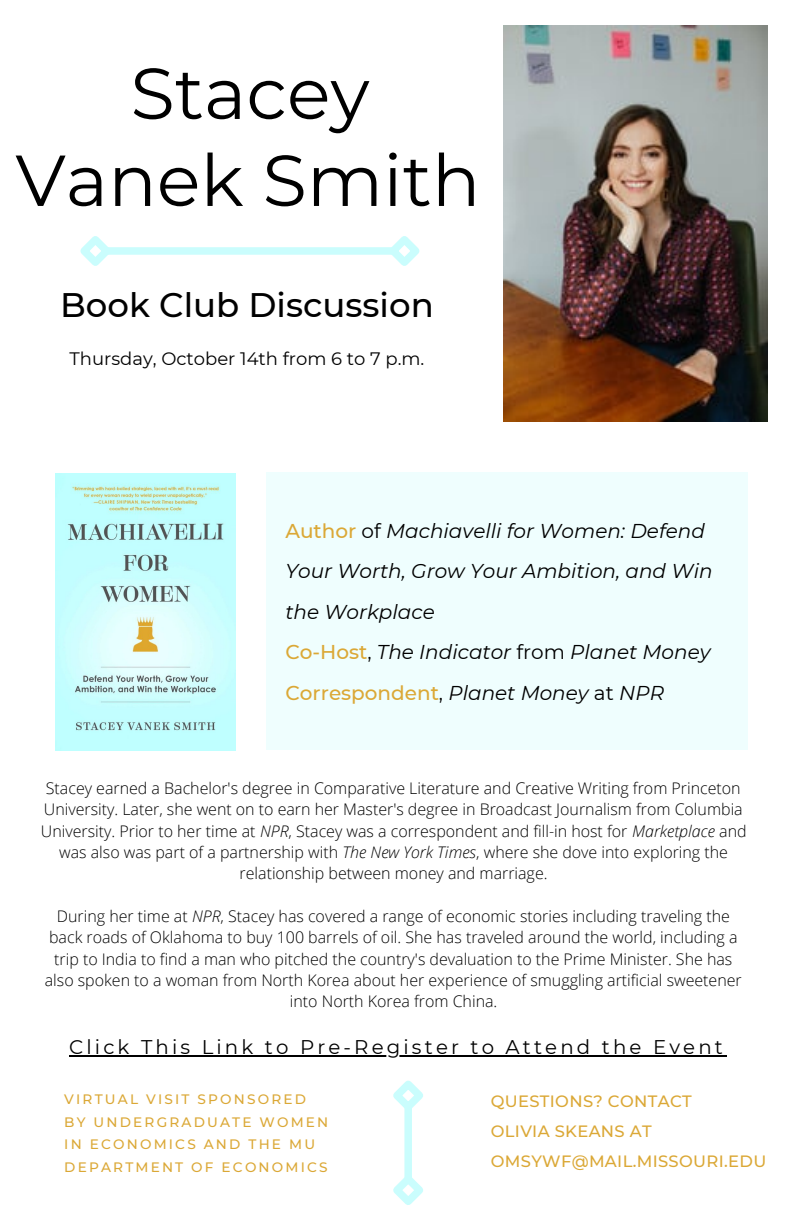
<style>
.page{position:relative;width:792px;height:1224px;background:#fff}
.page>*{position:absolute;margin:0;border:0;box-sizing:border-box;transform-origin:0 0}
.t1{font:72px "Montserrat";color:#000}
.t2{font:500 34px "Montserrat";color:#000}
.t3{font:italic 20px/40.4px "Montserrat";color:#000}
.t4{font:19.8px "Montserrat";letter-spacing:.16em;color:#000}
.t5{font:18px "Montserrat";color:#000}
.t6{font:500 16.4px "Montserrat";letter-spacing:.02em;color:#dba836}
.t7{font:300 16px/21.4px "Open Sans";color:#000;text-align:center}
.t8{font:500 13.6px/22.8px "Montserrat";letter-spacing:.16em;color:#dba836}
.s1{font-weight:500;font-style:normal;color:#dba836}
.s2{font-style:normal}
.s3{font-style:italic}
</style>
<div class="page">
<img style="left:504px;top:26px;width:264px;height:396px">
<div style="left:266px;top:473px;width:482px;height:277px;background:#effefe"></div>
<img style="left:55px;top:473px;width:180px;height:278px">
<div style="left:107px;top:247px;width:286px;height:8px;background:#cafdfd"></div>
<svg style="left:80px;top:236px;width:37px;height:30px"></svg>
<svg style="left:383px;top:236px;width:37px;height:30px"></svg>
<div style="left:404px;top:1107px;width:8px;height:72px;background:#cafdfd"></div>
<svg style="left:393px;top:1168px;width:30px;height:37px"></svg>
<svg style="left:393px;top:1080px;width:30px;height:37px"></svg>
<hr style="left:69px;top:1055px;width:657px;height:2px;background:#000">
<p class="t1" style="left:130px;top:49px;width:241px">Stacey</p>
<p class="t1" style="left:15px;top:136px;width:467px">Vanek Smith</p>
<p class="t2" style="left:60px;top:284px;width:375px">Book Club Discussion</p>
<p class="t5" style="left:70px;top:348px;width:356px">Thursday, October 14th from 6 to 7 p.m.</p>
<p class="t3" style="left:285px;top:510px;width:429px"><span class="s1">Author</span> <span class="s2">of</span> Machiavelli for Women: Defend<br>Your Worth, Grow Your Ambition, and Win the Workplace</p>
<p class="t3" style="left:285px;top:632px;width:427px"><span class="s1">Co-Host</span><span class="s2">,</span> The Indicator <span class="s2">from</span> Planet Money<br><span class="s1">Correspondent</span><span class="s2">,</span> Planet Money <span class="s2">at</span> NPR</p>
<p class="t7" style="left:41px;top:777px;width:707px">Stacey earned a Bachelor's degree in Comparative Literature and Creative Writing from Princeton University. Later, she went on to earn her Master's degree in Broadcast Journalism from Columbia University. Prior to her time at <span class="s3">NPR</span>, Stacey was a correspondent and fill-in host for <span class="s3">Marketplace</span> and was also was part of a partnership with <span class="s3">The New York Times</span>, where she dove into exploring the relationship between money and marriage.</p>
<p class="t7" style="left:45px;top:905px;width:698px">During her time at <span class="s3">NPR</span>, Stacey has covered a range of economic stories including traveling the back roads of Oklahoma to buy 100 barrels of oil. She has traveled around the world, including a trip to India to find a man who pitched the country's devaluation to the Prime Minister. She has also spoken to a woman from North Korea about her experience of smuggling artificial sweetener into North Korea from China.</p>
<p class="t4" style="left:69px;top:1035px;width:655px">Click This Link to Pre-Register to Attend the Event</p>
<p class="t8" style="left:64px;top:1088px;width:266px">VIRTUAL VISIT SPONSORED<br>BY UNDERGRADUATE WOMEN<br>IN ECONOMICS AND THE MU<br>DEPARTMENT OF ECONOMICS</p>
<p class="t6" style="left:491px;top:1091px;width:203px">QUESTIONS? CONTACT</p>
<p class="t6" style="left:491px;top:1121px;width:162px">OLIVIA SKEANS AT</p>
<p class="t6" style="left:491px;top:1151px;width:277px">OMSYWF@MAIL.MISSOURI.EDU</p>
</div>
